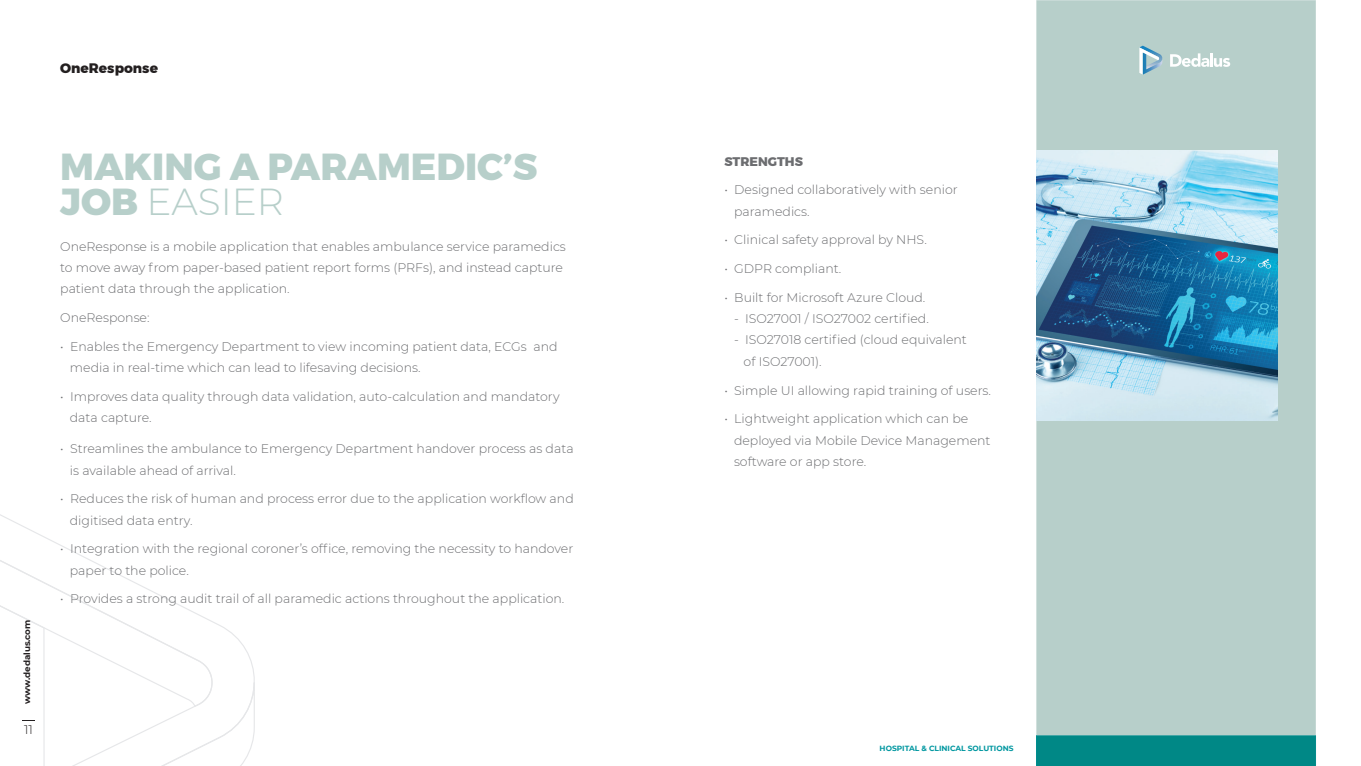
<style>
.page{position:relative;width:1361px;height:766px;background:#fff}
.page>*{position:absolute;margin:0;border:0;box-sizing:border-box;transform-origin:0 0}
.t1{font:800 37.5px/35px "Montserrat";color:#b7cfca}
.t2{font:800 13.75px "Montserrat";color:#231f20}
.t3{font:300 12.5px/21.2px "Montserrat";color:#6c6d70}
.t4{font:800 12.5px "Montserrat";color:#6c6d70}
.t5{font:300 12.5px "Montserrat";color:#231f20}
.t6{font:700 8.75px "Montserrat";letter-spacing:-.005em;color:#231f20}
.t7{font:700 7.5px "Montserrat";color:#0097a0}
.s1{font-weight:300}
</style>
<div class="page">
<svg style="left:0;top:535px;width:176px;height:68px"></svg>
<svg style="left:0;top:603px;width:255px;height:162px"></svg>
<div style="left:1036px;top:1px;width:279px;height:734px;background:#b7cfca"></div>
<hr style="left:1036px;top:0;width:279px;height:1px;background:#b7cfca">
<div style="left:1036px;top:735px;width:279px;height:30px;background:#008886"></div>
<svg style="left:1170px;top:53px;width:60px;height:14px"></svg>
<svg style="left:1139px;top:46px;width:24px;height:29px"></svg>
<img style="left:1036px;top:150px;width:241px;height:270px">
<p class="t2" style="left:60px;top:60px;width:99px">OneResponse</p>
<p class="t6" style="left:21px;top:703px;width:86px;rotate:-90deg">www.dedalus.com</p>
<p class="t5" style="left:24px;top:720px;width:10px">11</p>
<h1 class="t1" style="left:60px;top:150px;width:478px">MAKING A PARAMEDIC’S<br>JOB <span class="s1">EASIER</span></h1>
<p class="t3" style="left:60px;top:235px;width:507px">OneResponse is a mobile application that enables ambulance service paramedics to move away from paper-based patient report forms (PRFs), and instead capture patient data through the application.</p>
<p class="t3" style="left:60px;top:306px;width:91px">OneResponse:</p>
<p class="t3" style="left:70px;top:335px;width:489px;text-indent:-10px">• Enables the Emergency Department to view incoming patient data, ECGs and media in real-time which can lead to lifesaving decisions.</p>
<p class="t3" style="left:70px;top:385px;width:491px;text-indent:-10px">• Improves data quality through data validation, auto-calculation and mandatory data capture.</p>
<p class="t3" style="left:70px;top:437px;width:505px;text-indent:-10px">• Streamlines the ambulance to Emergency Department handover process as data is available ahead of arrival.</p>
<p class="t3" style="left:70px;top:487px;width:505px;text-indent:-10px">• Reduces the risk of human and process error due to the application workflow and digitised data entry.</p>
<p class="t3" style="left:70px;top:537px;width:505px;text-indent:-10px">• Integration with the regional coroner’s office, removing the necessity to handover paper to the police.</p>
<p class="t3" style="left:60px;top:587px;width:506px">• Provides a strong audit trail of all paramedic actions throughout the application.</p>
<p class="t4" style="left:724px;top:153px;width:80px">STRENGTHS</p>
<p class="t3" style="left:734px;top:179px;width:225px;text-indent:-10px">• Designed collaboratively with senior paramedics.</p>
<p class="t3" style="left:724px;top:229px;width:204px">• Clinical safety approval by NHS.</p>
<p class="t3" style="left:724px;top:257px;width:119px">• GDPR compliant.</p>
<p class="t3" style="left:724px;top:286px;width:202px">• Built for Microsoft Azure Cloud.</p>
<p class="t3" style="left:734px;top:307px;width:196px">- ISO27001 / ISO27002 certified.</p>
<p class="t3" style="left:743px;top:329px;width:225px;text-indent:-10px">- ISO27018 certified (cloud equivalent of ISO27001).</p>
<p class="t3" style="left:724px;top:379px;width:268px">• Simple UI allowing rapid training of users.</p>
<p class="t3" style="left:734px;top:407px;width:258px;text-indent:-10px">• Lightweight application which can be deployed via Mobile Device Management software or app store.</p>
<p class="t7" style="left:879px;top:742px;width:135px">HOSPITAL &amp; CLINICAL SOLUTIONS</p>
</div>
